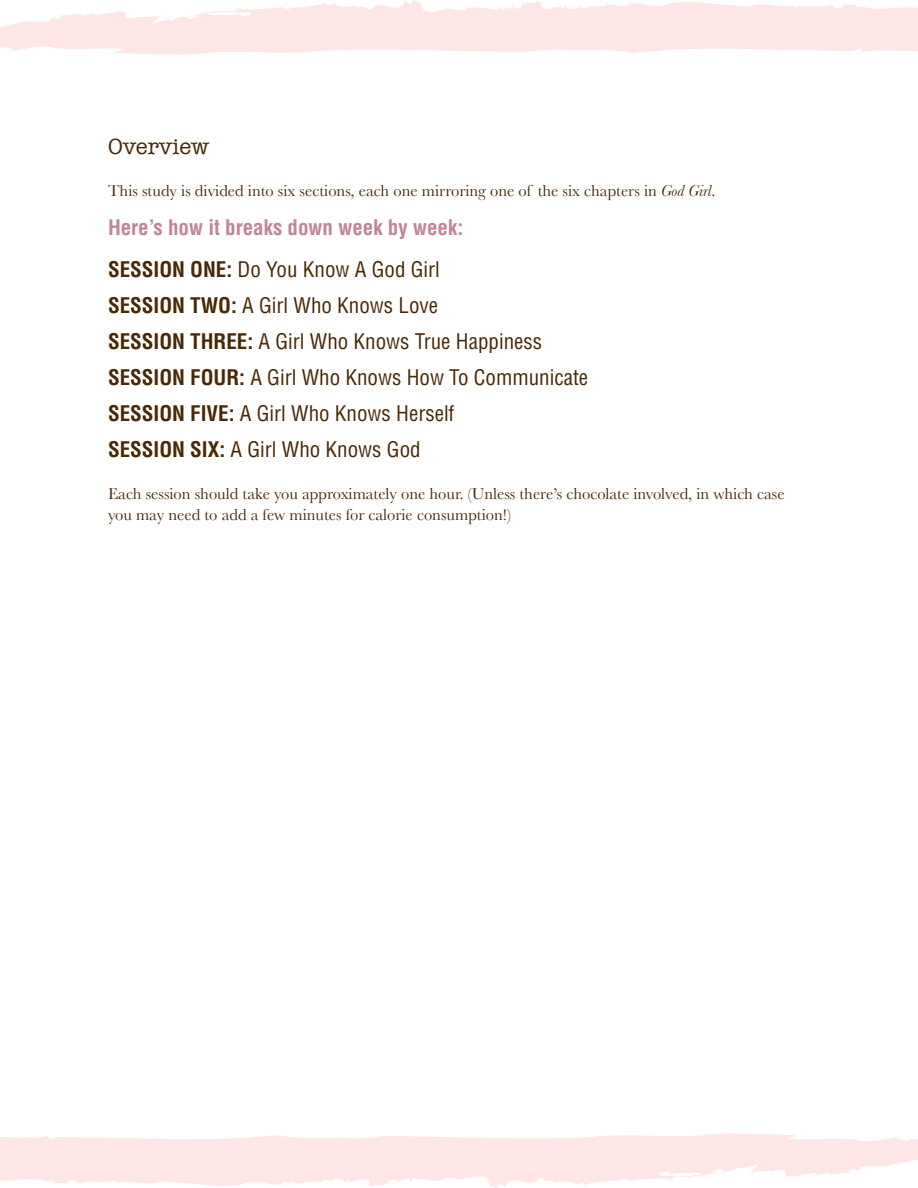
<style>
.page{position:relative;width:918px;height:1188px;background:#fff}
.page>*{position:absolute;margin:0;border:0;box-sizing:border-box;transform-origin:0 0}
.t1{font:22.5px "American Typewriter";color:#492804}
.t2{font:condensed 21px/36px "Helvetica";color:#492804}
.t3{font:700 condensed 21px/42px "Helvetica";color:#c18597}
.t4{font:16.5px/21px "Baskerville";color:#492804}
.s1{font-style:italic}
.s2{color:#492804}
.s3{font-weight:400;color:#492804}
.s4{font-weight:700}
</style>
<div class="page">
<svg style="left:0;top:0;width:918px;height:55px;fill:#fde6e5"></svg>
<svg style="left:0;top:1133px;width:918px;height:55px;fill:#fde6e5"></svg>
<h1 class="t1" style="left:108px;top:129px;width:103px">Overview</h1>
<p class="t4" style="left:108px;top:180px;width:609px">This study is divided into six sections, each one mirroring one of the six chapters in <span class="s1">God Girl</span>.</p>
<p class="t3" style="left:108px;top:206px;width:357px">Here’s how it breaks down week by week:<br><span class="s2">SESSION ONE:</span> <span class="s3">Do You Know A God Girl</span></p>
<p class="t2" style="left:108px;top:287px;width:482px"><span class="s4">SESSION TWO:</span> A Girl Who Knows Love<br><span class="s4">SESSION THREE:</span> A Girl Who Knows True Happiness <span class="s4">SESSION FOUR:</span> A Girl Who Knows How To Communicate <span class="s4">SESSION FIVE:</span> A Girl Who Knows Herself<br><span class="s4">SESSION SIX:</span> A Girl Who Knows God</p>
<p class="t4" style="left:108px;top:483px;width:678px">Each session should take you approximately one hour. (Unless there’s chocolate involved, in which case you may need to add a few minutes for calorie consumption!)</p>
</div>
